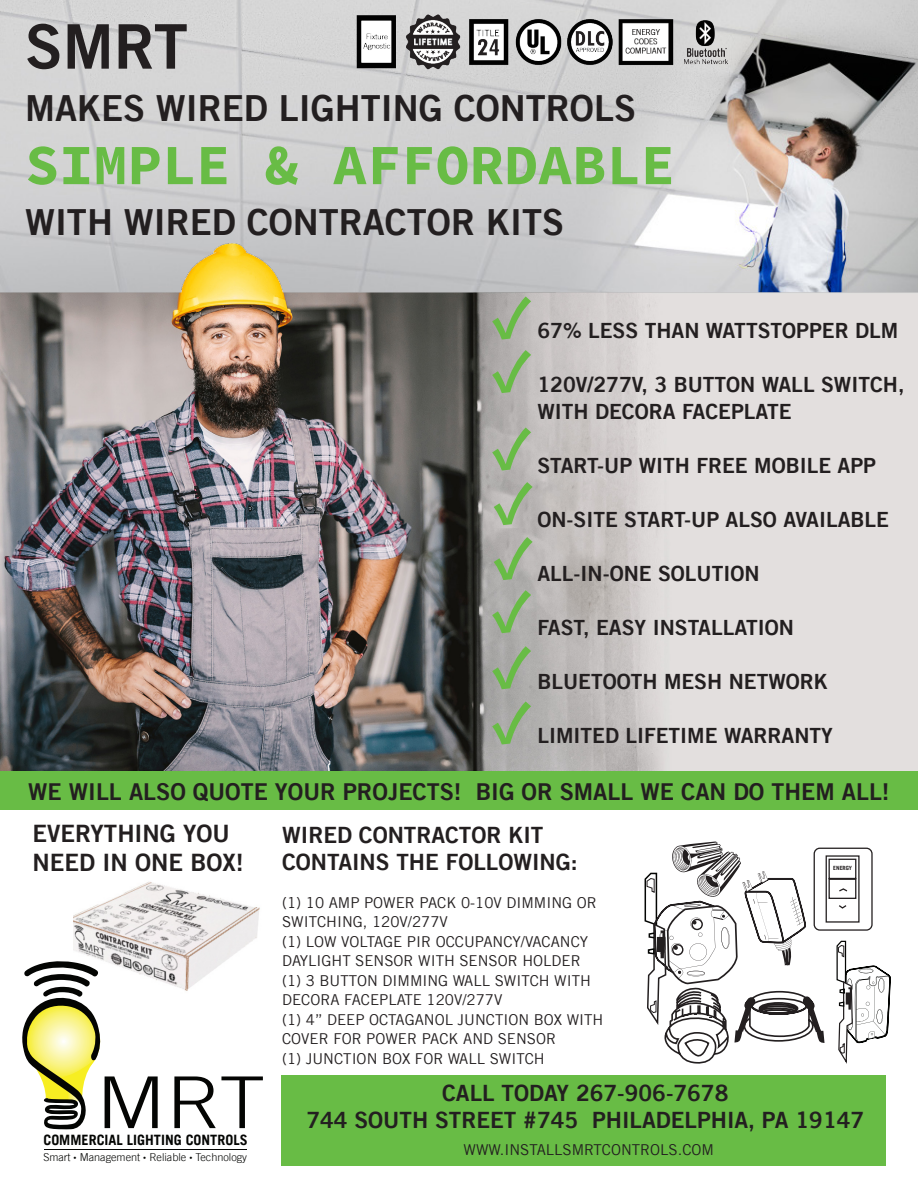
<style>
.page{position:relative;width:918px;height:1188px;background:#fff}
.page>*{position:absolute;margin:0;border:0;box-sizing:border-box;transform-origin:0 0}
.t1{font:61.5px "Trade Gothic LT Bold Two";color:#231f20}
.t2{font:60.75px "Source Code Variable";color:#68bc45}
.t3{font:57px "Source Code Variable";color:#68bc45}
.t4{font:36px "Trade Gothic LT Bold Two";color:#231f20}
.t5{font:24px/28.8px "Trade Gothic LT Bold Two";color:#231f20}
.t6{font:23.25px "Trade Gothic LT Bold Two";color:#231f20}
.t7{font:22.5px "Trade Gothic LT Bold Two";color:#231f20}
.t8{font:21px/27px "Trade Gothic LT Bold Two";color:#231f20}
.t9{font:15px/19.5px "Trade Gothic LT";color:#231f20}
.t10{font:700 14.25px "Trade Gothic LT";color:#040503}
.t11{font:300 10.95px "Trade Gothic LT";color:#040503}
.t12{font:700 5.7px "Trade Gothic LT";color:#231f20}
.s1{font-size:6px}
</style>
<div class="page">
<img style="left:0;top:0;width:918px;height:192px">
<img style="left:0;top:192px;width:918px;height:579px">
<div style="left:0;top:771px;width:918px;height:39px;background:#68bc45"></div>
<div style="left:281px;top:1075px;width:605px;height:90px;background:#68bc45"></div>
<img style="left:349px;top:12px;width:394px;height:66px">
<img style="left:73px;top:882px;width:187px;height:109px">
<svg style="left:174px;top:1076px;width:89px;height:52px"></svg>
<svg style="left:22px;top:960px;width:136px;height:169px"></svg>
<hr style="left:44px;top:1149px;width:203px;height:1px;background:#040503">
<svg style="left:644px;top:842px;width:246px;height:222px"></svg>
<p class="t1" style="left:25px;top:9px;width:164px">SMRT</p>
<p class="t4" style="left:25px;top:86px;width:612px">MAKES WIRED LIGHTING CONTROLS</p>
<p class="t3" style="left:25px;top:124px;width:651px">SIMPLE &amp; AFFORDABLE</p>
<p class="t4" style="left:25px;top:200px;width:540px">WITH WIRED CONTRACTOR KITS</p>
<p class="t2" style="left:493px;top:274px;width:38px">✓</p>
<p class="t2" style="left:493px;top:327px;width:38px">✓</p>
<p class="t2" style="left:493px;top:405px;width:38px">✓</p>
<p class="t2" style="left:495px;top:460px;width:38px">✓</p>
<p class="t2" style="left:495px;top:514px;width:38px">✓</p>
<p class="t2" style="left:493px;top:568px;width:38px">✓</p>
<p class="t2" style="left:493px;top:624px;width:38px">✓</p>
<p class="t2" style="left:493px;top:679px;width:38px">✓</p>
<p class="t8" style="left:537px;top:317px;width:362px">67% LESS THAN WATTSTOPPER DLM</p>
<p class="t8" style="left:537px;top:371px;width:369px">120V/277V, 3 BUTTON WALL SWITCH,<br>WITH DECORA FACEPLATE</p>
<p class="t8" style="left:537px;top:452px;width:340px">START-UP WITH FREE MOBILE APP</p>
<p class="t8" style="left:537px;top:506px;width:353px">ON-SITE START-UP ALSO AVAILABLE</p>
<p class="t8" style="left:537px;top:560px;width:224px">ALL-IN-ONE SOLUTION</p>
<p class="t8" style="left:537px;top:614px;width:258px">FAST, EASY INSTALLATION</p>
<p class="t8" style="left:537px;top:668px;width:292px">BLUETOOTH MESH NETWORK</p>
<p class="t8" style="left:537px;top:722px;width:297px">LIMITED LIFETIME WARRANTY</p>
<p class="t6" style="left:28px;top:778px;width:863px">WE WILL ALSO QUOTE YOUR PROJECTS! BIG OR SMALL WE CAN DO THEM ALL!</p>
<p class="t5" style="left:32px;top:819px;width:213px">EVERYTHING YOU<br>NEED IN ONE BOX!</p>
<p class="t7" style="left:282px;top:821px;width:263px">WIRED CONTRACTOR KIT</p>
<p class="t7" style="left:282px;top:848px;width:297px">CONTAINS THE FOLLOWING:</p>
<p class="t9" style="left:282px;top:892px;width:316px">(1) 10 AMP POWER PACK 0-10V DIMMING OR</p>
<p class="t9" style="left:282px;top:912px;width:167px">SWITCHING, 120V/277V</p>
<p class="t9" style="left:282px;top:931px;width:308px">(1) LOW VOLTAGE PIR OCCUPANCY/VACANCY</p>
<p class="t9" style="left:282px;top:951px;width:310px">DAYLIGHT SENSOR WITH SENSOR HOLDER (1) 3 BUTTON DIMMING WALL SWITCH WITH</p>
<p class="t9" style="left:282px;top:990px;width:222px">DECORA FACEPLATE 120V/277V</p>
<p class="t9" style="left:282px;top:1009px;width:323px">(1) 4” DEEP OCTAGANOL JUNCTION BOX WITH</p>
<p class="t9" style="left:282px;top:1029px;width:276px">COVER FOR POWER PACK AND SENSOR</p>
<p class="t9" style="left:282px;top:1048px;width:264px">(1) JUNCTION BOX FOR WALL SWITCH</p>
<p class="t12" style="left:833px;top:865px;width:20px">ENERGY</p>
<p class="t10" style="left:43px;top:1132px;width:206px">COMMERCIAL LIGHTING CONTROLS</p>
<p class="t11" style="left:43px;top:1151px;width:205px">Smart <span class="s1">•</span> Management <span class="s1">•</span> Reliable <span class="s1">•</span> Technology</p>
<p class="t7" style="left:442px;top:1079px;width:288px">CALL TODAY 267-906-7678</p>
<p class="t7" style="left:306px;top:1106px;width:559px">744 SOUTH STREET #745 PHILADELPHIA, PA 19147</p>
<p class="t9" style="left:464px;top:1140px;width:252px">WWW.INSTALLSMRTCONTROLS.COM</p>
</div>
